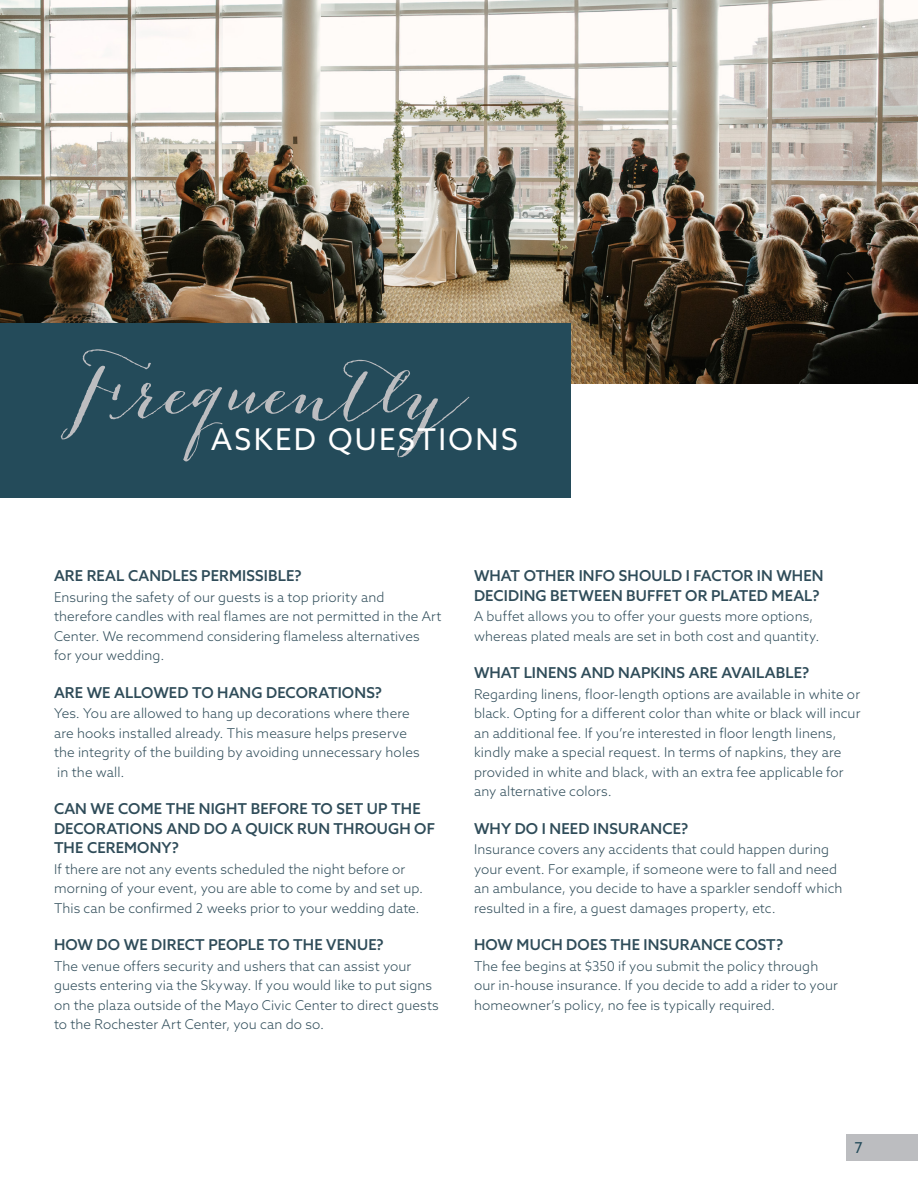
<style>
.page{position:relative;width:918px;height:1188px;background:#fff}
.page>*{position:absolute;margin:0;border:0;box-sizing:border-box;transform-origin:0 0}
.t1{font:63px "Bombshell Pro";color:#bcbdc0}
.Sans_-_Title{font:30px "Azo Sans";letter-spacing:.08em;color:#fff}
.t2{font:500 15px/19.5px "Azo Sans";letter-spacing:.01em;color:#2f4c59}
.t3{font:15px "Azo Sans";color:#244b5a}
.t4{font:300 13.5px/19.5px "Azo Sans";letter-spacing:.01em;color:#2f4c59}
</style>
<div class="page">
<img style="left:0;top:0;width:918px;height:383px">
<div style="left:0;top:323px;width:570px;height:175px;background:#244b5a"></div>
<div style="left:846px;top:1134px;width:72px;height:27px;background:#bcbdc0"></div>
<p class="t1" style="left:80px;top:352px;width:388px">Frequently</p>
<p class="Sans_-_Title" style="left:211px;top:420px;width:308px">ASKED QUESTIONS</p>
<p class="t2" style="left:54px;top:566px;width:249px">ARE REAL CANDLES PERMISSIBLE?</p>
<p class="t4" style="left:54px;top:587px;width:389px">Ensuring the safety of our guests is a top priority and therefore candles with real flames are not permitted in the Art Center. We recommend considering flameless alternatives<br>for your wedding.</p>
<p class="t2" style="left:54px;top:682px;width:330px">ARE WE ALLOWED TO HANG DECORATIONS?</p>
<p class="t4" style="left:54px;top:703px;width:367px">Yes. You are allowed to hang up decorations where there are hooks installed already. This measure helps preserve the integrity of the building by avoiding unnecessary holes in the wall.</p>
<p class="t2" style="left:54px;top:799px;width:383px">CAN WE COME THE NIGHT BEFORE TO SET UP THE<br>DECORATIONS AND DO A QUICK RUN THROUGH OF<br>THE CEREMONY?</p>
<p class="t4" style="left:54px;top:859px;width:371px">If there are not any events scheduled the night before or morning of your event, you are able to come by and set up.<br>This can be confirmed 2 weeks prior to your wedding date.</p>
<p class="t2" style="left:54px;top:935px;width:331px">HOW DO WE DIRECT PEOPLE TO THE VENUE?</p>
<p class="t4" style="left:54px;top:956px;width:386px">The venue offers security and ushers that can assist your guests entering via the Skyway. If you would like to put signs on the plaza outside of the Mayo Civic Center to direct guests to the Rochester Art Center, you can do so.</p>
<p class="t2" style="left:474px;top:566px;width:351px">WHAT OTHER INFO SHOULD I FACTOR IN WHEN<br>DECIDING BETWEEN BUFFET OR PLATED MEAL?</p>
<p class="t4" style="left:474px;top:606px;width:347px">A buffet allows you to offer your guests more options, whereas plated meals are set in both cost and quantity.</p>
<p class="t2" style="left:474px;top:663px;width:337px">WHAT LINENS AND NAPKINS ARE AVAILABLE?</p>
<p class="t4" style="left:474px;top:684px;width:388px">Regarding linens, floor-length options are available in white or black. Opting for a different color than white or black will incur an additional fee. If you’re interested in floor length linens, kindly make a special request. In terms of napkins, they are provided in white and black, with an extra fee applicable for any alternative colors.</p>
<p class="t2" style="left:474px;top:818px;width:216px">WHY DO I NEED INSURANCE?</p>
<p class="t4" style="left:474px;top:840px;width:370px">Insurance covers any accidents that could happen during your event. For example, if someone were to fall and need an ambulance, you decide to have a sparkler sendoff which resulted in a fire, a guest damages property, etc.</p>
<p class="t2" style="left:474px;top:935px;width:311px">HOW MUCH DOES THE INSURANCE COST?</p>
<p class="t4" style="left:474px;top:956px;width:365px">The fee begins at $350 if you submit the policy through our in-house insurance. If you decide to add a rider to your homeowner’s policy, no fee is typically required.</p>
<p class="t3" style="left:855px;top:1138px;width:10px">7</p>
</div>
